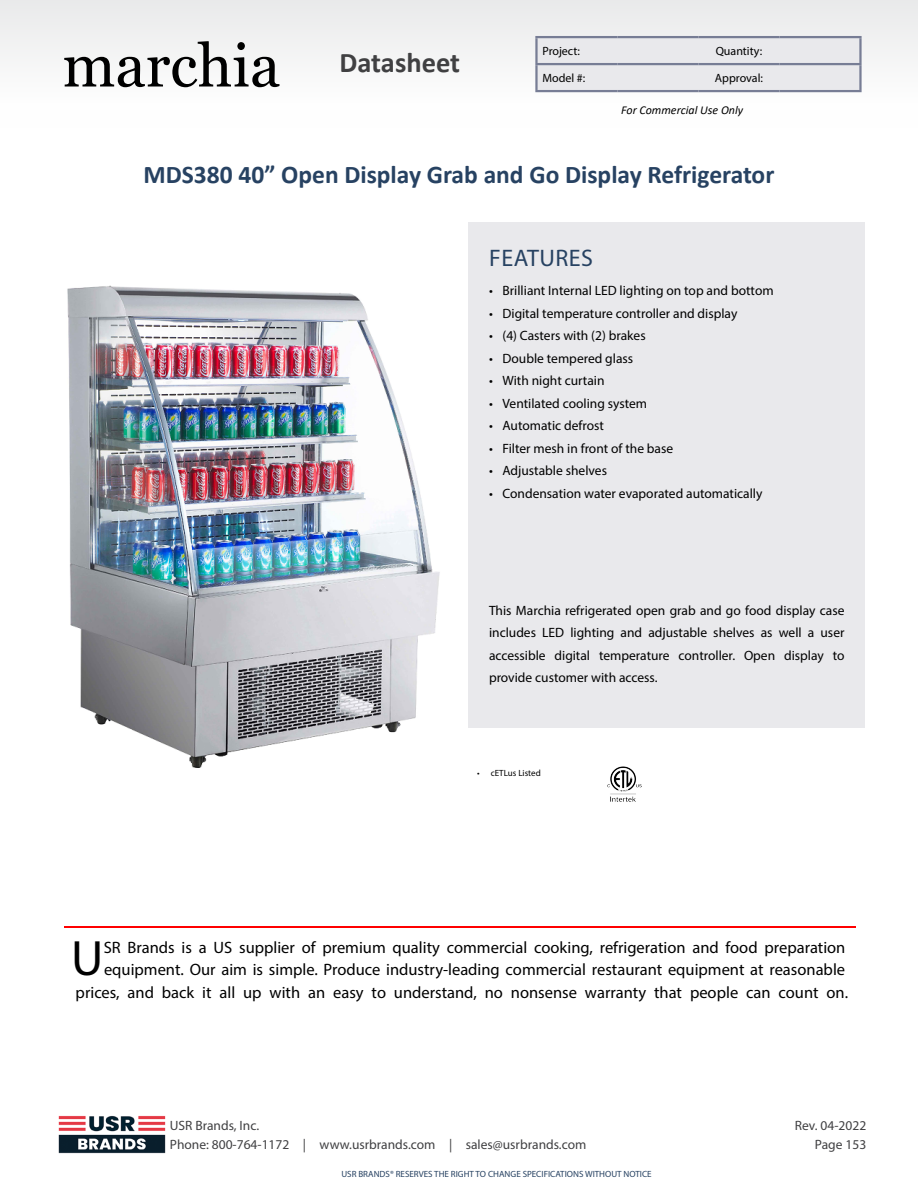
<style>
.page{position:relative;width:918px;height:1188px;background:#fff}
.page>*{position:absolute;margin:0;border:0;box-sizing:border-box;transform-origin:0 0}
.t1{font:60px "Georgia";color:#000}
.t2{font:49.95px "Myriad Pro";color:#000}
.t3{font:700 28.5px "Calibri";color:#404042}
.t4{font:700 25.5px "Calibri";color:#274262}
.t5{font:24px "Myriad Pro";letter-spacing:.02em;color:#274262}
.t6{font:16.5px/22.5px "Myriad Pro";color:#000;text-align:right}
.t7{font:13.5px/22.5px "Myriad Pro";color:#000;text-align:justify}
.t8{font:13.5px/19.5px "Myriad Pro";color:#404042}
.t9{font:12px "Myriad Pro";color:#000}
.t10{font:italic 12px "Calibri";color:#000}
.t11{font:9px "Myriad Pro";color:#274262}
.t12{font:9px "Myriad Pro";color:#000}
</style>
<div class="page">
<img style="left:607px;top:766px;width:35px;height:36px">
<hr style="left:65px;top:926px;width:791px;height:2px;background:#f00">
<img style="left:67px;top:285px;width:373px;height:483px">
<div style="left:469px;top:222px;width:396px;height:505px;background:#e9e9ec"></div>
<div style="left:0;top:0;width:918px;height:127px;background:#f5f6f6"></div>
<div style="left:538px;top:38px;width:321px;height:52px;background:#e9e9ec"></div>
<hr style="left:535px;top:36px;width:82px;height:2px;background:#777d95">
<hr style="left:535px;top:38px;width:3px;height:25px;background:#777d95">
<hr style="left:617px;top:36px;width:81px;height:2px;background:#777d95">
<hr style="left:698px;top:36px;width:81px;height:2px;background:#777d95">
<hr style="left:779px;top:36px;width:83px;height:2px;background:#777d95">
<hr style="left:859px;top:38px;width:3px;height:25px;background:#777d95">
<hr style="left:535px;top:63px;width:82px;height:2px;background:#777d95">
<hr style="left:535px;top:65px;width:3px;height:25px;background:#777d95">
<hr style="left:617px;top:63px;width:81px;height:2px;background:#777d95">
<hr style="left:698px;top:63px;width:81px;height:2px;background:#777d95">
<hr style="left:779px;top:63px;width:83px;height:2px;background:#777d95">
<hr style="left:859px;top:65px;width:3px;height:25px;background:#777d95">
<hr style="left:535px;top:90px;width:82px;height:2px;background:#777d95">
<hr style="left:617px;top:90px;width:81px;height:2px;background:#777d95">
<hr style="left:698px;top:90px;width:81px;height:2px;background:#777d95">
<hr style="left:779px;top:90px;width:83px;height:2px;background:#777d95">
<img style="left:58px;top:1115px;width:108px;height:39px">
<h1 class="t1" style="left:63px;top:22px;width:219px">marchia</h1>
<h3 class="t3" style="left:340px;top:42px;width:122px">Datasheet</h3>
<p class="t9" style="left:542px;top:43px;width:39px">Project:</p>
<p class="t9" style="left:716px;top:43px;width:48px">Quantity:</p>
<p class="t9" style="left:542px;top:70px;width:44px">Model #:</p>
<p class="t9" style="left:715px;top:70px;width:50px">Approval:</p>
<p class="t10" style="left:621px;top:102px;width:123px">For Commercial Use Only</p>
<h3 class="t4" style="left:144px;top:156px;width:632px">MDS380 40” Open Display Grab and Go Display Refrigerator</h3>
<h3 class="t5" style="left:489px;top:243px;width:105px">FEATURES</h3>
<p class="t7" style="left:489px;top:279px;width:286px">• Brilliant Internal LED lighting on top and bottom</p>
<p class="t7" style="left:489px;top:302px;width:250px">• Digital temperature controller and display</p>
<p class="t7" style="left:489px;top:324px;width:158px">• (4) Casters with (2) brakes</p>
<p class="t7" style="left:489px;top:347px;width:146px">• Double tempered glass</p>
<p class="t7" style="left:489px;top:369px;width:117px">• With night curtain</p>
<p class="t7" style="left:489px;top:392px;width:160px">• Ventilated cooling system</p>
<p class="t7" style="left:489px;top:414px;width:116px">• Automatic defrost</p>
<p class="t7" style="left:489px;top:437px;width:186px">• Filter mesh in front of the base</p>
<p class="t7" style="left:489px;top:459px;width:120px">• Adjustable shelves</p>
<p class="t7" style="left:489px;top:482px;width:275px">• Condensation water evaporated automatically</p>
<p class="t7" style="left:489px;top:599px;width:357px">This Marchia refrigerated open grab and go food display case includes LED lighting and adjustable shelves as well a user accessible digital temperature controller. Open display to provide customer with access.</p>
<p class="t12" style="left:477px;top:767px;width:65px">• cETLus Listed</p>
<p class="t6" style="left:76px;top:936px;width:774px">SR Brands is a US supplier of premium quality commercial cooking, refrigeration and food preparation equipment. Our aim is simple. Produce industry-leading commercial restaurant equipment at reasonable prices, and back it all up with an easy to understand, no nonsense warranty that people can count on.</p>
<h2 class="t2" style="left:71px;top:928px;width:34px">U</h2>
<p class="t8" style="left:170px;top:1115px;width:418px">USR Brands, Inc.<br>Phone: 800-764-1172 | www.usrbrands.com | sales@usrbrands.com</p>
<p class="t8" style="left:795px;top:1115px;width:73px;text-align:right">Rev. 04-2022<br>Page 153</p>
<p class="t11" style="left:341px;top:1169px;width:312px">USR BRANDS® RESERVES THE RIGHT TO CHANGE SPECIFICATIONS WITHOUT NOTICE</p>
</div>
